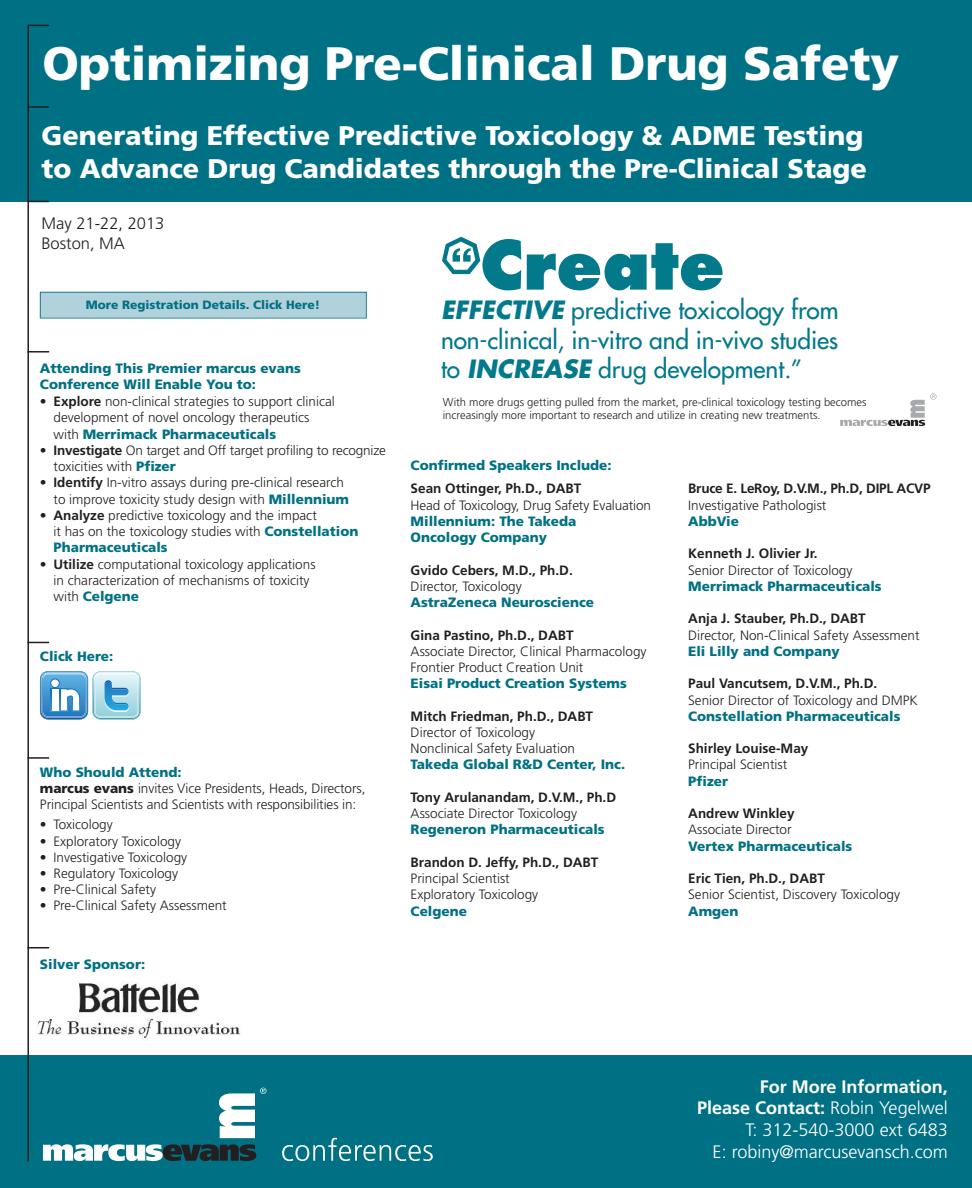
<style>
.page{position:relative;width:972px;height:1188px;background:#fff}
.page>*{position:absolute;margin:0;border:0;box-sizing:border-box;transform-origin:0 0}
.t1{font:800 66.15px "Futura Std";color:#03798c}
.t2{font:900 46.95px "Frutiger";color:#fff}
.t3{font:900 27px/32.2px "Frutiger";color:#fff}
.t4{font:500 24.6px/29.5px "Futura Std";letter-spacing:-.005em;color:#03798c;text-align:justify}
.t5{font:300 18px/21.6px "Frutiger";color:#fff;text-align:right}
.t6{font:300 16.5px/19.8px "Frutiger";color:#231f20}
.t7{font:300 13.5px/16.2px "Frutiger";color:#231f20}
.t8{font:900 13.5px/16.2px "Frutiger";color:#007184}
.t9{font:700 13.5px "Frutiger";color:#231f20}
.t10{font:900 12px "Frutiger";color:#007184}
.t11{font:300 11.25px/13.5px "Frutiger";color:#231f20}
.s1{font-weight:700}
.s2{font-weight:900;color:#007184}
.s3{font-weight:900}
.s4{font-weight:700;font-style:italic}
</style>
<div class="page">
<div style="left:0;top:1055px;width:972px;height:133px;background:#007184"></div>
<div style="left:0;top:0;width:972px;height:202px;background:#007184"></div>
<svg style="left:27px;top:24px;width:454px;height:1138px"></svg>
<svg style="left:840px;top:393px;width:97px;height:33px"></svg>
<hr style="left:27px;top:947px;width:22px;height:2px;background:#231f20">
<div style="left:37px;top:981px;width:207px;height:63px;background:#fff"></div>
<img style="left:38px;top:981px;width:202px;height:60px">
<h2 class="t2" style="left:42px;top:45px;width:858px">Optimizing Pre-Clinical Drug Safety</h2>
<h3 class="t3" style="left:42px;top:122px;width:827px">Generating Effective Predictive Toxicology &amp; ADME Testing to Advance Drug Candidates through the Pre-Clinical Stage</h3>
<p class="t6" style="left:41px;top:215px;width:125px">May 21-22, 2013<br>Boston, MA</p>
<p class="t10" style="left:86px;top:300px;width:236px">More Registration Details. Click Here!</p>
<p class="t8" style="left:40px;top:361px;width:262px">Attending This Premier marcus evans<br>Conference Will Enable You to:</p>
<p class="t7" style="left:54px;top:394px;width:283px;text-indent:-14px">• <span class="s1">Explore</span> non-clinical strategies to support clinical development of novel oncology therapeutics with <span class="s2">Merrimack Pharmaceuticals</span></p>
<p class="t7" style="left:54px;top:443px;width:334px;text-indent:-14px">• <span class="s1">Investigate</span> On target and Off target profiling to recognize toxicities with <span class="s2">Pfizer</span></p>
<p class="t7" style="left:54px;top:476px;width:297px;text-indent:-14px">• <span class="s1">Identify</span> In-vitro assays during pre-clinical research to improve toxicity study design with <span class="s2">Millennium</span></p>
<p class="t7" style="left:54px;top:508px;width:306px;text-indent:-14px">• <span class="s1">Analyze</span> predictive toxicology and the impact<br>it has on the toxicology studies with <span class="s2">Constellation<br>Pharmaceuticals</span></p>
<p class="t7" style="left:54px;top:557px;width:264px;text-indent:-14px">• <span class="s1">Utilize</span> computational toxicology applications in characterization of mechanisms of toxicity with <span class="s2">Celgene</span></p>
<p class="t8" style="left:40px;top:650px;width:75px">Click Here:</p>
<p class="t7" style="left:40px;top:765px;width:327px"><span class="s2">Who Should Attend:<br></span><span class="s3">marcus evans</span> invites Vice Presidents, Heads, Directors,<br>Principal Scientists and Scientists with responsibilities in:</p>
<p class="t7" style="left:40px;top:818px;width:74px">• Toxicology</p>
<p class="t7" style="left:40px;top:834px;width:143px">• Exploratory Toxicology</p>
<p class="t7" style="left:40px;top:850px;width:149px">• Investigative Toxicology</p>
<p class="t7" style="left:40px;top:866px;width:140px">• Regulatory Toxicology</p>
<p class="t7" style="left:40px;top:882px;width:118px">• Pre-Clinical Safety</p>
<p class="t7" style="left:40px;top:899px;width:188px">• Pre-Clinical Safety Assessment</p>
<p class="t8" style="left:40px;top:957px;width:107px">Silver Sponsor:</p>
<h1 class="t1" style="left:480px;top:236px;width:246px">Create</h1>
<h3 class="t4" style="left:441px;top:297px;width:399px"><span class="s4">EFFECTIVE</span> predictive toxicology from non-clinical, in-vitro and in-vivo studies to <span class="s4">INCREASE</span> drug development.”</h3>
<p class="t11" style="left:443px;top:396px;width:425px">With more drugs getting pulled from the market, pre-clinical toxicology testing becomes increasingly more important to research and utilize in creating new treatments.</p>
<p class="t8" style="left:411px;top:458px;width:203px">Confirmed Speakers Include:</p>
<p class="t9" style="left:411px;top:483px;width:172px">Sean Ottinger, Ph.D., DABT</p>
<p class="t7" style="left:411px;top:498px;width:242px">Head of Toxicology, Drug Safety Evaluation</p>
<p class="t8" style="left:411px;top:514px;width:167px">Millennium: The Takeda<br>Oncology Company</p>
<p class="t9" style="left:411px;top:564px;width:164px">Gvido Cebers, M.D., Ph.D.</p>
<p class="t7" style="left:411px;top:579px;width:113px">Director, Toxicology</p>
<p class="t8" style="left:411px;top:595px;width:185px">AstraZeneca Neuroscience</p>
<p class="t9" style="left:411px;top:629px;width:164px">Gina Pastino, Ph.D., DABT</p>
<p class="t7" style="left:411px;top:644px;width:237px">Associate Director, Clinical Pharmacology<br>Frontier Product Creation Unit</p>
<p class="t8" style="left:411px;top:677px;width:218px">Eisai Product Creation Systems</p>
<p class="t9" style="left:411px;top:711px;width:184px">Mitch Friedman, Ph.D., DABT</p>
<p class="t7" style="left:411px;top:725px;width:166px">Director of Toxicology<br>Nonclinical Safety Evaluation</p>
<p class="t8" style="left:411px;top:758px;width:216px">Takeda Global R&amp;D Center, Inc.</p>
<p class="t9" style="left:411px;top:792px;width:207px">Tony Arulanandam, D.V.M., Ph.D</p>
<p class="t7" style="left:411px;top:806px;width:168px">Associate Director Toxicology</p>
<p class="t8" style="left:411px;top:823px;width:195px">Regeneron Pharmaceuticals</p>
<p class="t9" style="left:411px;top:857px;width:189px">Brandon D. Jeffy, Ph.D., DABT</p>
<p class="t7" style="left:411px;top:871px;width:129px">Principal Scientist<br>Exploratory Toxicology</p>
<p class="t8" style="left:411px;top:904px;width:58px">Celgene</p>
<p class="t9" style="left:688px;top:483px;width:244px">Bruce E. LeRoy, D.V.M., Ph.D, DIPL ACVP</p>
<p class="t7" style="left:688px;top:498px;width:140px">Investigative Pathologist</p>
<p class="t8" style="left:688px;top:514px;width:52px">AbbVie</p>
<p class="t9" style="left:688px;top:548px;width:131px">Kenneth J. Olivier Jr.</p>
<p class="t7" style="left:688px;top:563px;width:166px">Senior Director of Toxicology</p>
<p class="t8" style="left:688px;top:579px;width:195px">Merrimack Pharmaceuticals</p>
<p class="t9" style="left:688px;top:613px;width:179px">Anja J. Stauber, Ph.D., DABT</p>
<p class="t7" style="left:688px;top:628px;width:233px">Director, Non-Clinical Safety Assessment</p>
<p class="t8" style="left:688px;top:644px;width:153px">Eli Lilly and Company</p>
<p class="t9" style="left:688px;top:678px;width:191px">Paul Vancutsem, D.V.M., Ph.D.</p>
<p class="t7" style="left:688px;top:693px;width:231px">Senior Director of Toxicology and DMPK</p>
<p class="t8" style="left:688px;top:709px;width:214px">Constellation Pharmaceuticals</p>
<p class="t9" style="left:688px;top:743px;width:122px">Shirley Louise-May</p>
<p class="t7" style="left:688px;top:758px;width:101px">Principal Scientist</p>
<p class="t8" style="left:688px;top:774px;width:41px">Pfizer</p>
<p class="t9" style="left:688px;top:808px;width:108px">Andrew Winkley</p>
<p class="t7" style="left:688px;top:823px;width:105px">Associate Director</p>
<p class="t8" style="left:688px;top:839px;width:166px">Vertex Pharmaceuticals</p>
<p class="t9" style="left:688px;top:873px;width:138px">Eric Tien, Ph.D., DABT</p>
<p class="t7" style="left:688px;top:888px;width:213px">Senior Scientist, Discovery Toxicology</p>
<p class="t8" style="left:688px;top:904px;width:52px">Amgen</p>
<h3 class="t5" style="left:697px;top:1077px;width:252px"><span class="s1">For More Information,<br>Please Contact:</span> Robin Yegelwel<br>T: 312-540-3000 ext 6483<br>E: robiny@marcusevansch.com</h3>
</div>
